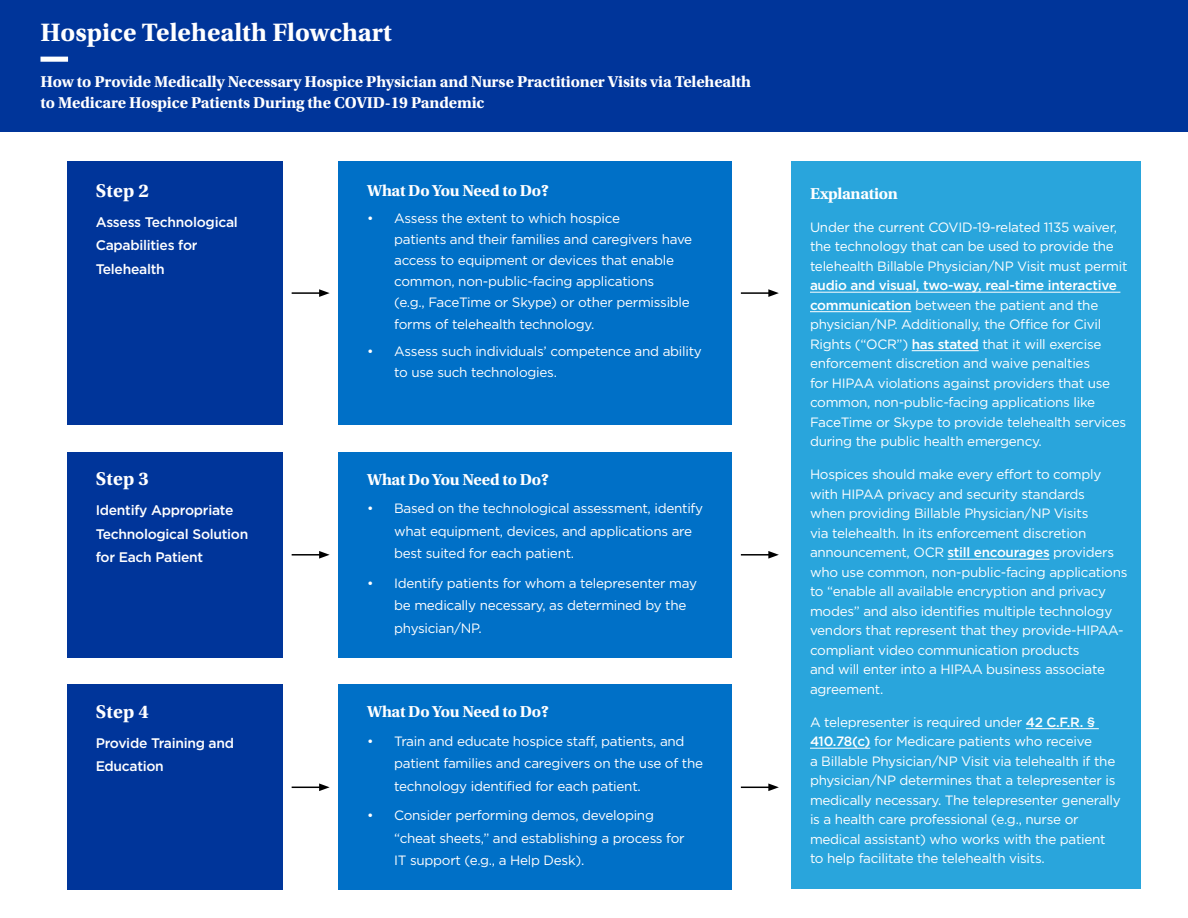
<style>
.page{position:relative;width:1188px;height:918px;background:#fff}
.page>*{position:absolute;margin:0;border:0;box-sizing:border-box;transform-origin:0 0}
.t1{font:700 26.55px "Utopia Std";color:#fff}
.t2{font:700 19.35px "Utopia Std";letter-spacing:.01em;color:#fff}
.t3{font:700 16.65px "Utopia Std";letter-spacing:-.02em;color:#fff}
.t4{font:700 16.5px/21px "Utopia Std";letter-spacing:-.01em;color:#fff}
.t5{font:500 13.8px/23.5px "Gotham";letter-spacing:-.02em;color:#fff}
.t6{font:13.5px/19.5px "Gotham";letter-spacing:-.02em;color:#fff}
.s1{font-weight:500}
</style>
<div class="page">
<div style="left:791px;top:161px;width:349px;height:728px;background:#29a5dc"></div>
<hr style="left:810px;top:292px;width:310px;height:1px;background:#fff">
<hr style="left:810px;top:311px;width:101px;height:1px;background:#fff">
<hr style="left:912px;top:350px;width:67px;height:1px;background:#fff">
<hr style="left:948px;top:559px;width:101px;height:1px;background:#fff">
<hr style="left:1026px;top:728px;width:73px;height:1px;background:#fff">
<hr style="left:810px;top:748px;width:60px;height:1px;background:#fff">
<div style="left:68px;top:161px;width:215px;height:264px;background:#00359a"></div>
<div style="left:339px;top:161px;width:393px;height:264px;background:#0070c7"></div>
<hr style="left:292px;top:292px;width:29px;height:2px;background:#000">
<svg style="left:319px;top:289px;width:11px;height:8px"></svg>
<hr style="left:741px;top:292px;width:30px;height:2px;background:#000">
<svg style="left:768px;top:289px;width:11px;height:8px"></svg>
<div style="left:68px;top:452px;width:215px;height:205px;background:#00359a"></div>
<div style="left:339px;top:452px;width:393px;height:205px;background:#0070c7"></div>
<hr style="left:292px;top:554px;width:29px;height:2px;background:#000">
<svg style="left:319px;top:551px;width:11px;height:8px"></svg>
<hr style="left:741px;top:554px;width:30px;height:2px;background:#000">
<svg style="left:768px;top:551px;width:11px;height:8px"></svg>
<div style="left:68px;top:685px;width:215px;height:205px;background:#00359a"></div>
<div style="left:339px;top:685px;width:393px;height:205px;background:#0070c7"></div>
<svg style="left:292px;top:783px;width:38px;height:8px"></svg>
<hr style="left:741px;top:787px;width:30px;height:1px;background:#000">
<svg style="left:768px;top:783px;width:11px;height:8px"></svg>
<div style="left:0;top:0;width:1188px;height:132px;background:#00359a"></div>
<div style="left:40px;top:57px;width:28px;height:5px;background:#fff"></div>
<h1 class="t1" style="left:40px;top:17px;width:353px">Hospice Telehealth Flowchart</h1>
<p class="t4" style="left:40px;top:71px;width:712px">How to Provide Medically Necessary Hospice Physician and Nurse Practitioner Visits via Telehealth to Medicare Hospice Patients During the COVID-19 Pandemic</p>
<h2 class="t2" style="left:96px;top:180px;width:55px">Step 2</h2>
<p class="t5" style="left:96px;top:210px;width:144px">Assess Technological<br>Capabilities for<br>Telehealth</p>
<p class="t3" style="left:367px;top:181px;width:183px">What Do You Need to Do?</p>
<p class="t6" style="left:394px;top:208px;width:300px;line-height:21px;text-indent:-27px">• Assess the extent to which hospice<br>patients and their families and caregivers have access to equipment or devices that enable common, non-public-facing applications<br>(e.g., FaceTime or Skype) or other permissible forms of telehealth technology.</p>
<p class="t6" style="left:394px;top:341px;width:309px;line-height:21px;text-indent:-27px">• Assess such individuals’ competence and ability to use such technologies.</p>
<h2 class="t2" style="left:96px;top:468px;width:55px">Step 3</h2>
<p class="t5" style="left:96px;top:498px;width:154px">Identify Appropriate<br>Technological Solution for Each Patient</p>
<p class="t3" style="left:367px;top:470px;width:183px">What Do You Need to Do?</p>
<p class="t6" style="left:394px;top:497px;width:311px;line-height:22.5px;text-indent:-27px">• Based on the technological assessment, identify what equipment, devices, and applications are best suited for each patient.</p>
<p class="t6" style="left:394px;top:572px;width:304px;line-height:22.5px;text-indent:-27px">• Identify patients for whom a telepresenter may be medically necessary, as determined by the physician/NP.</p>
<h2 class="t2" style="left:96px;top:700px;width:55px">Step 4</h2>
<p class="t5" style="left:96px;top:731px;width:140px">Provide Training and<br>Education</p>
<p class="t3" style="left:367px;top:702px;width:183px">What Do You Need to Do?</p>
<p class="t6" style="left:394px;top:730px;width:310px;line-height:22.5px;text-indent:-27px">• Train and educate hospice staff, patients, and patient families and caregivers on the use of the technology identified for each patient.</p>
<p class="t6" style="left:394px;top:804px;width:292px;line-height:22.5px;text-indent:-27px">• Consider performing demos, developing “cheat sheets,” and establishing a process for<br>IT support (e.g., a Help Desk).</p>
<p class="t3" style="left:810px;top:184px;width:89px">Explanation</p>
<p class="t6" style="left:810px;top:217px;width:319px">Under the current COVID-19-related 1135 waiver, the technology that can be used to provide the telehealth Billable Physician/NP Visit must permit</p>
<p class="t6" style="left:810px;top:276px;width:318px"><span class="s1">audio and visual, two-way, real-time interactive communication</span> between the patient and the physician/NP. Additionally, the Office for Civil Rights (“OCR”) <span class="s1">has stated</span> that it will exercise enforcement discretion and waive penalties<br>for HIPAA violations against providers that use common, non-public-facing applications like FaceTime or Skype to provide telehealth services during the public health emergency.</p>
<p class="t6" style="left:810px;top:465px;width:319px">Hospices should make every effort to comply with HIPAA privacy and security standards<br>when providing Billable Physician/NP Visits<br>via telehealth. In its enforcement discretion announcement, OCR <span class="s1">still encourages</span> providers who use common, non-public-facing applications to “enable all available encryption and privacy modes” and also identifies multiple technology vendors that represent that they provide-HIPAA&shy;compliant video communication products<br>and will enter into a HIPAA business associate agreement.</p>
<p class="t6" style="left:810px;top:712px;width:312px">A telepresenter is required under <span class="s1">42 C.F.R. § 410.78(c)</span> for Medicare patients who receive<br>a Billable Physician/NP Visit via telehealth if the physician/NP determines that a telepresenter is medically necessary. The telepresenter generally is a health care professional (e.g., nurse or medical assistant) who works with the patient to help facilitate the telehealth visits.</p>
</div>
